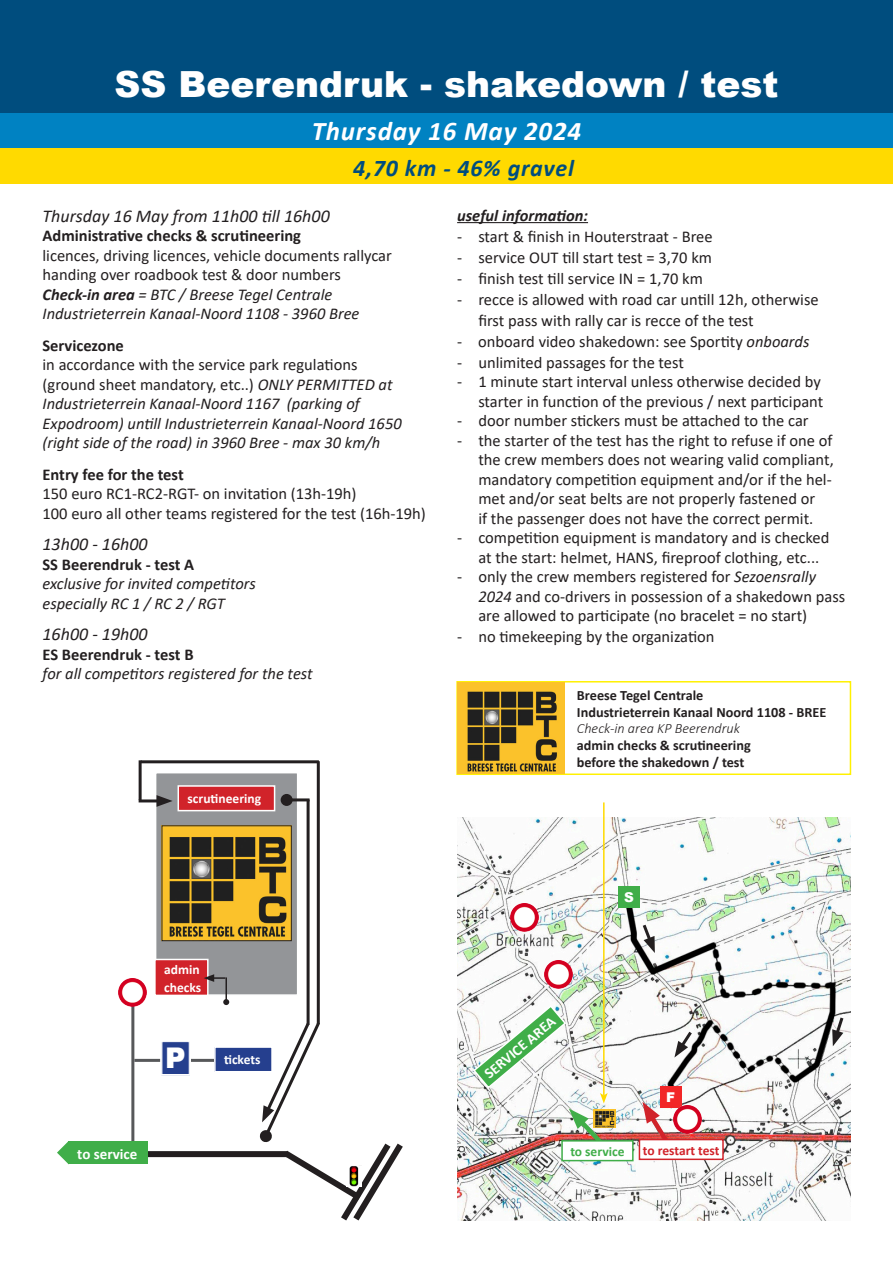
<style>
.page{position:relative;width:893px;height:1263px;background:#fff}
.page>*{position:absolute;margin:0;border:0;box-sizing:border-box;transform-origin:0 0}
.t1{font:900 36px "Arial";color:#fff}
.t2{font:900 28.5px "Arial";color:#fff}
.t3{font:italic 700 27px "Calibri";letter-spacing:.03em;color:#fff}
.t4{font:italic 700 24px "Calibri";letter-spacing:.03em;color:#004d7e}
.t5{font:italic 18px "Calibri";color:#231f20}
.t6{font:16.5px/19.5px "Calibri";color:#231f20}
.t7{font:italic 16.5px "Calibri";color:#231f20}
.t8{font:700 16.5px "Calibri";color:#231f20}
.t9{font:italic 700 16.5px "Calibri";color:#231f20}
.t10{font:700 15px "Calibri";color:#fff}
.t11{font:700 14.25px "Calibri";color:#231f20}
.t12{font:italic 300 14.25px "Calibri";color:#231f20}
.t13{font:700 13.5px "Calibri";color:#fff}
.t14{font:700 13.5px "Calibri";letter-spacing:-.01em;color:#d1232a}
.t15{font:700 13.5px "Calibri";color:#40ae49}
.t16{font:900 13.5px "Arial";color:#fff}
.s1{font-weight:700}
.s2{font-style:italic}
</style>
<div class="page">
<div style="left:0;top:0;width:893px;height:113px;background:#004d7e"></div>
<div style="left:0;top:113px;width:893px;height:36px;background:#0082c2"></div>
<div style="left:0;top:149px;width:893px;height:35px;background:#ffda00"></div>
<hr style="left:457px;top:222px;width:131px;height:1px;background:#231f20">
<div style="left:155px;top:772px;width:143px;height:224px;background:#939598;border:2px solid #fff"></div>
<hr style="left:131px;top:984px;width:3px;height:168px;background:#57585a">
<hr style="left:317px;top:761px;width:3px;height:263px;background:#231f20">
<hr style="left:141px;top:760px;width:178px;height:3px;background:#231f20">
<hr style="left:139px;top:799px;width:23px;height:3px;background:#231f20">
<svg style="left:157px;top:795px;width:16px;height:12px"></svg>
<hr style="left:139px;top:760px;width:3px;height:40px;background:#231f20">
<hr style="left:307px;top:800px;width:3px;height:225px;background:#231f20">
<hr style="left:287px;top:798px;width:23px;height:3px;background:#231f20">
<div style="left:281px;top:794px;width:12px;height:12px;background:#231f20;border-radius:50%"></div>
<hr style="left:134px;top:1059px;width:130px;height:3px;background:#57585a">
<div style="left:66px;top:1151px;width:221px;height:6px;background:#231f20"></div>
<img style="left:164px;top:827px;width:126px;height:112px">
<div style="left:162px;top:825px;width:130px;height:116px;border:1px solid #231f20"></div>
<div style="left:178px;top:786px;width:97px;height:25px;background:#d1232a"></div>
<div style="left:178px;top:785px;width:97px;height:26px;border:2px solid #fff"></div>
<div style="left:155px;top:959px;width:53px;height:36px;background:#d1232a"></div>
<div style="left:154px;top:959px;width:55px;height:37px;border:2px solid #fff"></div>
<svg style="left:204px;top:974px;width:21px;height:8px"></svg>
<hr style="left:225px;top:977px;width:2px;height:25px;background:#231f20">
<svg style="left:223px;top:999px;width:6px;height:6px"></svg>
<div style="left:215px;top:1047px;width:57px;height:25px;background:#253f8e"></div>
<div style="left:214px;top:1046px;width:59px;height:26px;border:2px solid #fff"></div>
<svg style="left:160px;top:1043px;width:31px;height:33px"></svg>
<div style="left:161px;top:1041px;width:29px;height:34px;border:1px solid #fff"></div>
<img style="left:119px;top:978px;width:28px;height:28px">
<svg style="left:57px;top:1141px;width:12px;height:23px"></svg>
<div style="left:69px;top:1141px;width:79px;height:23px;background:#40ae49"></div>
<svg style="left:259px;top:1019px;width:144px;height:202px"></svg>
<img style="left:346px;top:1166px;width:15px;height:20px">
<div style="left:456px;top:681px;width:395px;height:94px;border:2px solid #fff101"></div>
<img style="left:457px;top:817px;width:393px;height:403px">
<div style="left:618px;top:887px;width:21px;height:21px;background:#40ae49"></div>
<div style="left:660px;top:1087px;width:21px;height:21px;background:#f22627"></div>
<svg style="left:640px;top:921px;width:15px;height:32px"></svg>
<svg style="left:832px;top:1014px;width:14px;height:32px"></svg>
<svg style="left:674px;top:1028px;width:21px;height:29px"></svg>
<img style="left:673px;top:1105px;width:29px;height:28px">
<img style="left:511px;top:903px;width:28px;height:28px">
<img style="left:544px;top:961px;width:29px;height:28px">
<svg style="left:642px;top:1102px;width:31px;height:37px"></svg>
<div style="left:639px;top:1139px;width:84px;height:20px;background:#fff"></div>
<div style="left:639px;top:1139px;width:85px;height:21px;border:2px solid #d1232a"></div>
<div style="left:562px;top:1141px;width:71px;height:19px;background:#fff"></div>
<div style="left:561px;top:1140px;width:73px;height:21px;border:2px solid #40ae49"></div>
<img style="left:608px;top:1109px;width:8px;height:18px">
<img style="left:457px;top:683px;width:108px;height:91px">
<hr style="left:603px;top:802px;width:2px;height:293px;background:#ffda00">
<img style="left:472px;top:1004px;width:136px;height:145px">
<p class="t1" style="left:114px;top:58px;width:665px">SS Beerendruk - shakedown / test</p>
<p class="t3" style="left:312px;top:112px;width:271px">Thursday 16 May 2024</p>
<p class="t4" style="left:353px;top:151px;width:222px">4,70 km - 46% gravel</p>
<p class="t5" style="left:43px;top:203px;width:289px">Thursday 16 May from 11h00 till 16h00</p>
<p class="t8" style="left:43px;top:224px;width:260px">Administrative checks &amp; scrutineering</p>
<p class="t6" style="left:43px;top:245px;width:351px">licences, driving licences, vehicle documents rallycar</p>
<p class="t6" style="left:43px;top:265px;width:300px">handing over roadbook test &amp; door numbers</p>
<p class="t7" style="left:43px;top:283px;width:291px"><span class="s1">Check-in area</span> = BTC / Breese Tegel Centrale</p>
<p class="t7" style="left:43px;top:302px;width:318px">Industrieterrein Kanaal-Noord 1108 - 3960 Bree</p>
<p class="t8" style="left:43px;top:334px;width:83px">Servicezone</p>
<p class="t6" style="left:43px;top:355px;width:316px">in accordance with the service park regulations</p>
<p class="t6" style="left:43px;top:374px;width:352px">(ground sheet mandatory, etc..) <span class="s2">ONLY PERMITTED at</span></p>
<p class="t7" style="left:43px;top:392px;width:319px">Industrieterrein Kanaal-Noord 1167 (parking of</p>
<p class="t7" style="left:43px;top:412px;width:361px">Expodroom) untill Industrieterrein Kanaal-Noord 1650</p>
<p class="t7" style="left:43px;top:431px;width:339px">(right side of the road) in 3960 Bree - max 30 km/h</p>
<p class="t8" style="left:43px;top:463px;width:143px">Entry fee for the test</p>
<p class="t6" style="left:43px;top:484px;width:385px">150 euro RC1-RC2-RGT- on invitation (13h-19h)<br>100 euro all other teams registered for the test (16h-19h)</p>
<p class="t5" style="left:43px;top:532px;width:107px">13h00 - 16h00</p>
<p class="t8" style="left:43px;top:553px;width:153px">SS Beerendruk - test A</p>
<p class="t7" style="left:43px;top:572px;width:215px">exclusive for invited competitors</p>
<p class="t7" style="left:43px;top:592px;width:184px">especially RC 1 / RC 2 / RGT</p>
<p class="t5" style="left:43px;top:622px;width:107px">16h00 - 19h00</p>
<p class="t8" style="left:43px;top:643px;width:153px">ES Beerendruk - test B</p>
<p class="t7" style="left:43px;top:662px;width:272px">for all competitors registered for the test</p>
<p class="t9" style="left:457px;top:204px;width:132px">useful information:</p>
<p class="t6" style="left:457px;top:226px;width:257px">- start &amp; finish in Houterstraat - Bree</p>
<p class="t6" style="left:457px;top:247px;width:256px">- service OUT till start test = 3,70 km</p>
<p class="t6" style="left:457px;top:268px;width:247px">- finish test till service IN = 1,70 km</p>
<p class="t6" style="left:457px;top:289px;width:363px">- recce is allowed with road car untill 12h, otherwise</p>
<p class="t6" style="left:478px;top:310px;width:277px">first pass with rally car is recce of the test</p>
<p class="t6" style="left:457px;top:331px;width:354px">- onboard video shakedown: see Sportity <span class="s2">onboards</span></p>
<p class="t6" style="left:457px;top:352px;width:228px">- unlimited passages for the test</p>
<p class="t6" style="left:457px;top:372px;width:365px">- 1 minute start interval unless otherwise decided by</p>
<p class="t6" style="left:478px;top:391px;width:346px">starter in function of the previous / next participant</p>
<p class="t6" style="left:457px;top:411px;width:353px">- door number stickers must be attached to the car</p>
<p class="t6" style="left:457px;top:430px;width:377px">- the starter of the test has the right to refuse if one of</p>
<p class="t6" style="left:478px;top:450px;width:357px">the crew members does not wearing valid compliant,</p>
<p class="t6" style="left:478px;top:469px;width:355px">mandatory competition equipment and/or if the hel-</p>
<p class="t6" style="left:478px;top:489px;width:338px">met and/or seat belts are not properly fastened or</p>
<p class="t6" style="left:478px;top:508px;width:336px">if the passenger does not have the correct permit.</p>
<p class="t6" style="left:457px;top:528px;width:374px">- competition equipment is mandatory and is checked</p>
<p class="t6" style="left:478px;top:547px;width:342px">at the start: helmet, HANS, fireproof clothing, etc...</p>
<p class="t6" style="left:457px;top:567px;width:360px">- only the crew members registered for <span class="s2">Sezoensrally</span></p>
<p class="t6" style="left:478px;top:586px;width:368px"><span class="s2">2024</span> and co-drivers in possession of a shakedown pass</p>
<p class="t6" style="left:478px;top:606px;width:330px">are allowed to participate (no bracelet = no start)</p>
<p class="t6" style="left:457px;top:627px;width:259px">- no timekeeping by the organization</p>
<p class="t13" style="left:188px;top:789px;width:75px">scrutineering</p>
<p class="t13" style="left:164px;top:959px;width:37px">admin</p>
<p class="t13" style="left:164px;top:977px;width:39px">checks</p>
<p class="t2" style="left:165px;top:1037px;width:22px">P</p>
<p class="t13" style="left:224px;top:1050px;width:38px">tickets</p>
<p class="t10" style="left:77px;top:1143px;width:62px">to service</p>
<p class="t11" style="left:577px;top:685px;width:128px">Breese Tegel Centrale</p>
<p class="t11" style="left:577px;top:702px;width:251px">Industrieterrein Kanaal Noord 1108 - BREE</p>
<p class="t12" style="left:577px;top:719px;width:165px">Check-in area KP Beerendruk</p>
<p class="t11" style="left:577px;top:735px;width:175px">admin checks &amp; scrutineering</p>
<p class="t11" style="left:577px;top:752px;width:169px">before the shakedown / test</p>
<p class="t16" style="left:624px;top:887px;width:11px">S</p>
<p class="t10" style="left:480px;top:1067px;width:89px;rotate:-40deg">SERVICE AREA</p>
<p class="t15" style="left:570px;top:1142px;width:56px">to service</p>
<p class="t16" style="left:666px;top:1087px;width:11px">F</p>
<p class="t14" style="left:643px;top:1140px;width:78px">to restart test</p>
</div>
